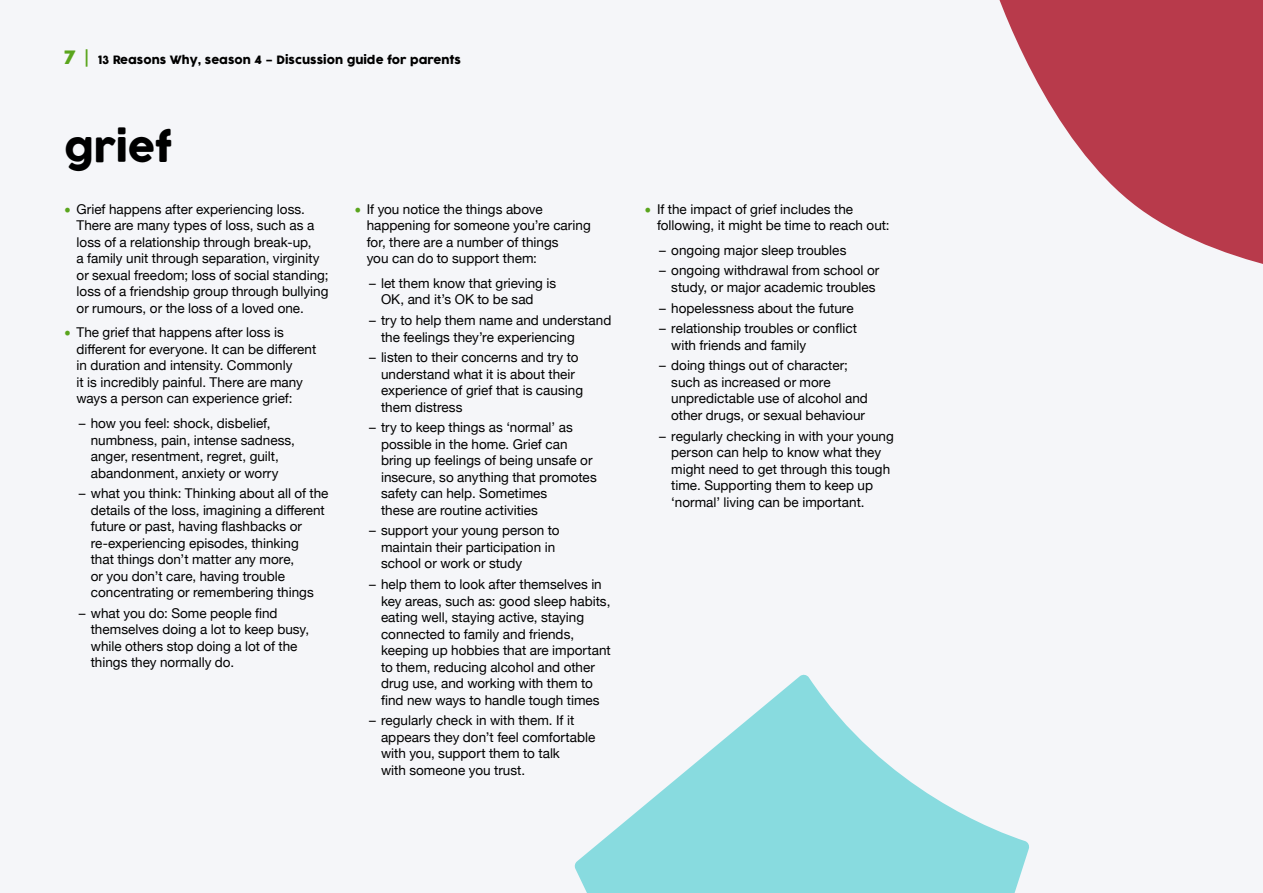
<style>
.page{position:relative;width:1263px;height:893px;background:#f5f6f9}
.page>*{position:absolute;margin:0;border:0;box-sizing:border-box;transform-origin:0 0}
.t1{font:39px "Cocogoose";letter-spacing:-.01em;color:#000}
.t2{font:13.5px/16.5px "Helvetica Neue";color:#000}
.t3{font:11.25px "Cocogoose";color:#000}
.s1{font-size:18px;color:#5aa51d}
.s2{font-weight:300;font-size:18px;color:#5aa51d}
.s3{color:#5aa51d}
</style>
<div class="page">
<svg style="left:999px;top:0;width:264px;height:264px;fill:#b83a4b"></svg>
<svg style="left:574px;top:674px;width:455px;height:219px;fill:#88dbdf"></svg>
<p class="t3" style="left:64px;top:52px;width:399px"><span class="s1">7</span> <span class="s2">|</span> 13 Reasons Why, season 4 – Discussion guide for parents</p>
<h1 class="t1" style="left:64px;top:120px;width:109px">grief</h1>
<p class="t2" style="left:77px;top:201px;width:253px;text-indent:-13px"><span class="s3">࡟</span> Grief happens after experiencing loss.<br>There are many types of loss, such as a loss of a relationship through break-up,<br>a family unit through separation, virginity or sexual freedom; loss of social standing; loss of a friendship group through bullying or rumours, or the loss of a loved one.</p>
<p class="t2" style="left:77px;top:325px;width:241px;text-indent:-13px"><span class="s3">࡟</span> The grief that happens after loss is different for everyone. It can be different in duration and intensity. Commonly<br>it is incredibly painful. There are many ways a person can experience grief:</p>
<p class="t2" style="left:91px;top:416px;width:206px;text-indent:-12px">– how you feel: shock, disbelief, numbness, pain, intense sadness, anger, resentment, regret, guilt, abandonment, anxiety or worry</p>
<p class="t2" style="left:91px;top:486px;width:239px;text-indent:-12px">– what you think: Thinking about all of the details of the loss, imagining a different future or past, having flashbacks or re-experiencing episodes, thinking<br>that things don’t matter any more,<br>or you don’t care, having trouble concentrating or remembering things</p>
<p class="t2" style="left:91px;top:606px;width:220px;text-indent:-12px">– what you do: Some people find themselves doing a lot to keep busy, while others stop doing a lot of the things they normally do.</p>
<p class="t2" style="left:367px;top:201px;width:225px;text-indent:-13px"><span class="s3">࡟</span> If you notice the things above happening for someone you’re caring for, there are a number of things<br>you can do to support them:</p>
<p class="t2" style="left:381px;top:276px;width:177px;text-indent:-12px">– let them know that grieving is<br>OK, and it’s OK to be sad</p>
<p class="t2" style="left:381px;top:313px;width:232px;text-indent:-12px">– try to help them name and understand the feelings they’re experiencing</p>
<p class="t2" style="left:381px;top:350px;width:204px;text-indent:-12px">– listen to their concerns and try to understand what it is about their experience of grief that is causing them distress</p>
<p class="t2" style="left:381px;top:420px;width:217px;text-indent:-12px">– try to keep things as ‘normal’ as possible in the home. Grief can bring up feelings of being unsafe or insecure, so anything that promotes safety can help. Sometimes<br>these are routine activities</p>
<p class="t2" style="left:381px;top:523px;width:180px;text-indent:-12px">– support your young person to maintain their participation in school or work or study</p>
<p class="t2" style="left:381px;top:577px;width:231px;text-indent:-12px">– help them to look after themselves in key areas, such as: good sleep habits, eating well, staying active, staying connected to family and friends, keeping up hobbies that are important to them, reducing alcohol and other drug use, and working with them to find new ways to handle tough times</p>
<p class="t2" style="left:381px;top:713px;width:216px;text-indent:-12px">– regularly check in with them. If it appears they don’t feel comfortable with you, support them to talk<br>with someone you trust.</p>
<p class="t2" style="left:657px;top:201px;width:234px;text-indent:-13px"><span class="s3">࡟</span> If the impact of grief includes the following, it might be time to reach out:</p>
<p class="t2" style="left:659px;top:243px;width:189px">– ongoing major sleep troubles</p>
<p class="t2" style="left:659px;top:263px;width:222px;text-align:right">– ongoing withdrawal from school or study, or major academic troubles</p>
<p class="t2" style="left:659px;top:300px;width:196px">– hopelessness about the future</p>
<p class="t2" style="left:671px;top:321px;width:187px;text-indent:-12px">– relationship troubles or conflict with friends and family</p>
<p class="t2" style="left:671px;top:358px;width:198px;text-indent:-12px">– doing things out of character; such as increased or more unpredictable use of alcohol and other drugs, or sexual behaviour</p>
<p class="t2" style="left:671px;top:428px;width:224px;text-indent:-12px">– regularly checking in with your young person can help to know what they might need to get through this tough time. Supporting them to keep up ‘normal’ living can be important.</p>
</div>
